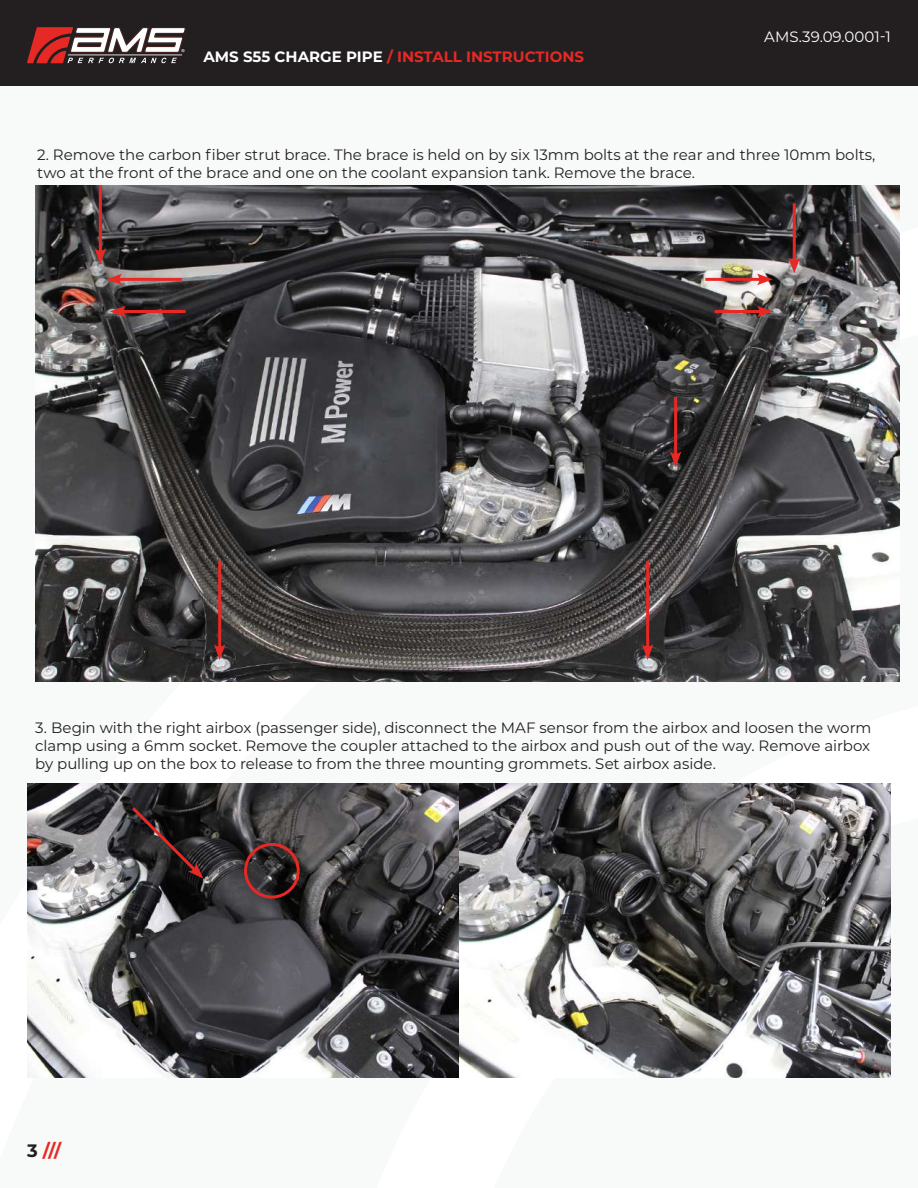
<style>
.page{position:relative;width:918px;height:1188px;background:#fff}
.page>*{position:absolute;margin:0;border:0;box-sizing:border-box;transform-origin:0 0}
.t1{font:700 18px "Montserrat";color:#e62924}
.t2{font:15px/18px "Montserrat";color:#231f20}
.t3{font:700 15px "Montserrat";color:#e62924}
.t4{font:15px "Montserrat";color:#fff}
.s1{color:#fff}
.s2{color:#231f20}
</style>
<div class="page">
<div style="left:0;top:0;width:918px;height:85px;background:#231f20"></div>
<svg style="left:27px;top:27px;width:159px;height:36px"></svg>
<img style="left:35px;top:185px;width:864px;height:497px">
<hr style="left:117px;top:278px;width:65px;height:3px;background:#e62924">
<svg style="left:106px;top:274px;width:16px;height:11px"></svg>
<hr style="left:120px;top:310px;width:66px;height:3px;background:#e62924">
<svg style="left:110px;top:306px;width:16px;height:11px"></svg>
<hr style="left:793px;top:203px;width:3px;height:60px;background:#e62924">
<svg style="left:788px;top:257px;width:12px;height:17px"></svg>
<hr style="left:705px;top:278px;width:58px;height:3px;background:#e62924">
<svg style="left:757px;top:274px;width:16px;height:11px"></svg>
<hr style="left:715px;top:310px;width:48px;height:3px;background:#e62924">
<svg style="left:757px;top:306px;width:16px;height:11px"></svg>
<hr style="left:674px;top:397px;width:3px;height:60px;background:#e62924">
<svg style="left:670px;top:451px;width:11px;height:16px"></svg>
<hr style="left:646px;top:561px;width:3px;height:89px;background:#e62924">
<svg style="left:642px;top:644px;width:12px;height:16px"></svg>
<hr style="left:218px;top:561px;width:3px;height:89px;background:#e62924">
<svg style="left:214px;top:644px;width:12px;height:16px"></svg>
<hr style="left:99px;top:185px;width:3px;height:69px;background:#e62924">
<svg style="left:94px;top:248px;width:12px;height:16px"></svg>
<img style="left:27px;top:784px;width:864px;height:294px">
<svg style="left:129px;top:804px;width:74px;height:75px"></svg>
<div style="left:244px;top:843px;width:56px;height:56px;border:3px solid #e62924;border-radius:50%"></div>
<p class="t3" style="left:203px;top:46px;width:382px"><span class="s1">AMS S55 CHARGE PIPE</span> / INSTALL INSTRUCTIONS</p>
<p class="t4" style="left:764px;top:26px;width:128px">AMS.39.09.0001-1</p>
<p class="t2" style="left:37px;top:145px;width:840px">2. Remove the carbon fiber strut brace. The brace is held on by six 13mm bolts at the rear and three 10mm bolts, two at the front of the brace and one on the coolant expansion tank. Remove the brace.</p>
<p class="t2" style="left:35px;top:718px;width:838px;text-align:justify">3. Begin with the right airbox (passenger side), disconnect the MAF sensor from the airbox and loosen the worm clamp using a 6mm socket. Remove the coupler attached to the airbox and push out of the way. Remove airbox by pulling up on the box to release to from the three mounting grommets. Set airbox aside.</p>
<p class="t1" style="left:27px;top:1137px;width:36px"><span class="s2">3</span> ///</p>
</div>
